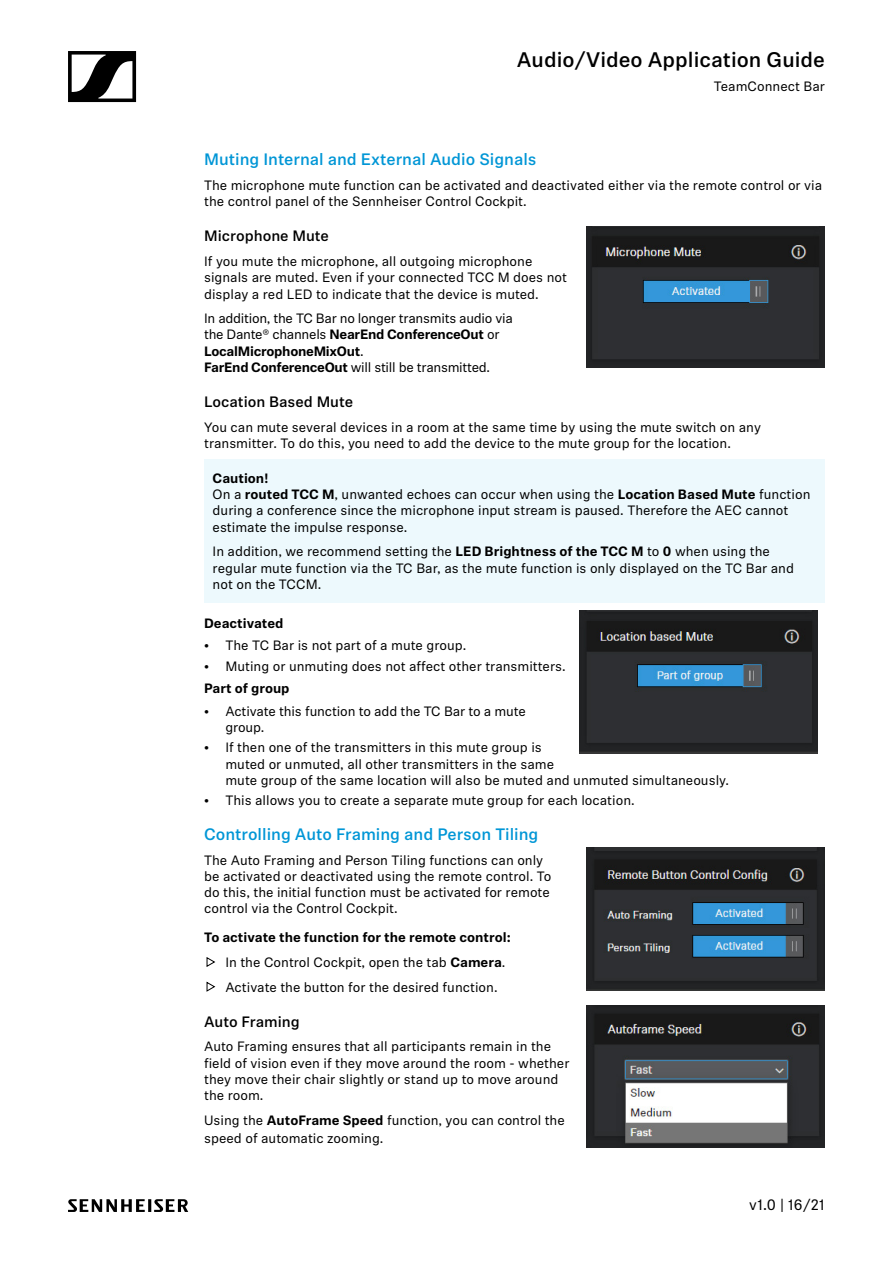
<style>
.page{position:relative;width:893px;height:1263px;background:#fff}
.page>*{position:absolute;margin:0;border:0;box-sizing:border-box;transform-origin:0 0}
.t1{font:500 21px "Sennheiser Neue";color:#000}
.t2{font:500 16.5px "Sennheiser Neue";color:#0096d6}
.t3{font:500 15px "Sennheiser Neue";color:#000}
.t4{font:15px "Sennheiser Neue";color:#000}
.t5{font:13.5px/16.2px "Sennheiser Neue";color:#000}
.t6{font:13.5px/16.2px "Sennheiser Neue";letter-spacing:-.02em;color:#000}
.t7{font:700 13.5px "Sennheiser Neue";color:#000}
.s1{font-weight:700}
</style>
<div class="page">
<svg style="left:68px;top:51px;width:68px;height:51px"></svg>
<svg style="left:68px;top:1199px;width:120px;height:13px"></svg>
<div style="left:204px;top:459px;width:621px;height:144px;background:#edf9fd"></div>
<img style="left:586px;top:226px;width:239px;height:141px">
<img style="left:579px;top:610px;width:239px;height:144px">
<img style="left:586px;top:1006px;width:239px;height:141px">
<img style="left:586px;top:847px;width:239px;height:143px">
<h1 class="t1" style="left:517px;top:45px;width:310px">Audio/Video Application Guide</h1>
<p class="t5" style="left:714px;top:78px;width:113px">TeamConnect Bar</p>
<p class="t2" style="left:204px;top:148px;width:334px">Muting Internal and External Audio Signals</p>
<p class="t5" style="left:204px;top:177px;width:620px">The microphone mute function can be activated and deactivated either via the remote control or via the control panel of the Sennheiser Control Cockpit.</p>
<p class="t3" style="left:204px;top:226px;width:126px">Microphone Mute</p>
<p class="t5" style="left:204px;top:253px;width:364px">If you mute the microphone, all outgoing microphone signals are muted. Even if your connected TCC M does not display a red LED to indicate that the device is muted.</p>
<p class="t6" style="left:204px;top:310px;width:310px">In addition, the TC Bar no longer transmits audio via the Dante® channels <span class="s1">NearEnd ConferenceOut</span> or <span class="s1">LocalMicrophoneMixOut</span>.<br><span class="s1">FarEnd ConferenceOut</span> will still be transmitted.</p>
<p class="t3" style="left:204px;top:391px;width:151px">Location Based Mute</p>
<p class="t5" style="left:204px;top:418px;width:558px">You can mute several devices in a room at the same time by using the mute switch on any transmitter. To do this, you need to add the device to the mute group for the location.</p>
<p class="t5" style="left:213px;top:470px;width:599px"><span class="s1">Caution!<br></span>On a <span class="s1">routed TCC M</span>, unwanted echoes can occur when using the <span class="s1">Location Based Mute</span> function during a conference since the microphone input stream is paused. Therefore the AEC cannot estimate the impulse response.</p>
<p class="t5" style="left:213px;top:543px;width:583px">In addition, we recommend setting the <span class="s1">LED Brightness of the TCC M</span> to <span class="s1">0</span> when using the regular mute function via the TC Bar, as the mute function is only displayed on the TC Bar and not on the TCCM.</p>
<p class="t7" style="left:204px;top:613px;width:81px">Deactivated</p>
<p class="t5" style="left:204px;top:637px;width:264px">• The TC Bar is not part of a mute group.</p>
<p class="t5" style="left:204px;top:657px;width:363px">• Muting or unmuting does not affect other transmitters.</p>
<p class="t7" style="left:204px;top:679px;width:87px">Part of group</p>
<p class="t5" style="left:225px;top:702px;width:302px;text-indent:-21px">• Activate this function to add the TC Bar to a mute group.</p>
<p class="t5" style="left:225px;top:739px;width:505px;text-indent:-21px">• If then one of the transmitters in this mute group is<br>muted or unmuted, all other transmitters in the same<br>mute group of the same location will also be muted and unmuted simultaneously.</p>
<p class="t5" style="left:204px;top:792px;width:432px">• This allows you to create a separate mute group for each location.</p>
<p class="t2" style="left:204px;top:822px;width:336px">Controlling Auto Framing and Person Tiling</p>
<p class="t5" style="left:204px;top:851px;width:349px">The Auto Framing and Person Tiling functions can only be activated or deactivated using the remote control. To do this, the initial function must be activated for remote control via the Control Cockpit.</p>
<p class="t5" style="left:225px;top:924px;width:287px;line-height:24.8px;text-indent:-21px"><span class="s1">To activate the function for the remote control:<br></span>In the Control Cockpit, open the tab <span class="s1">Camera</span>.<br>Activate the button for the desired function.</p>
<p class="t3" style="left:204px;top:1011px;width:97px">Auto Framing</p>
<p class="t5" style="left:204px;top:1038px;width:367px">Auto Framing ensures that all participants remain in the field of vision even if they move around the room - whether they move their chair slightly or stand up to move around the room.</p>
<p class="t5" style="left:204px;top:1110px;width:362px;line-height:18px">Using the <span class="s1">AutoFrame Speed</span> function, you can control the speed of automatic zooming.</p>
<p class="t4" style="left:749px;top:1195px;width:77px">v1.0 | 16/21</p>
</div>
